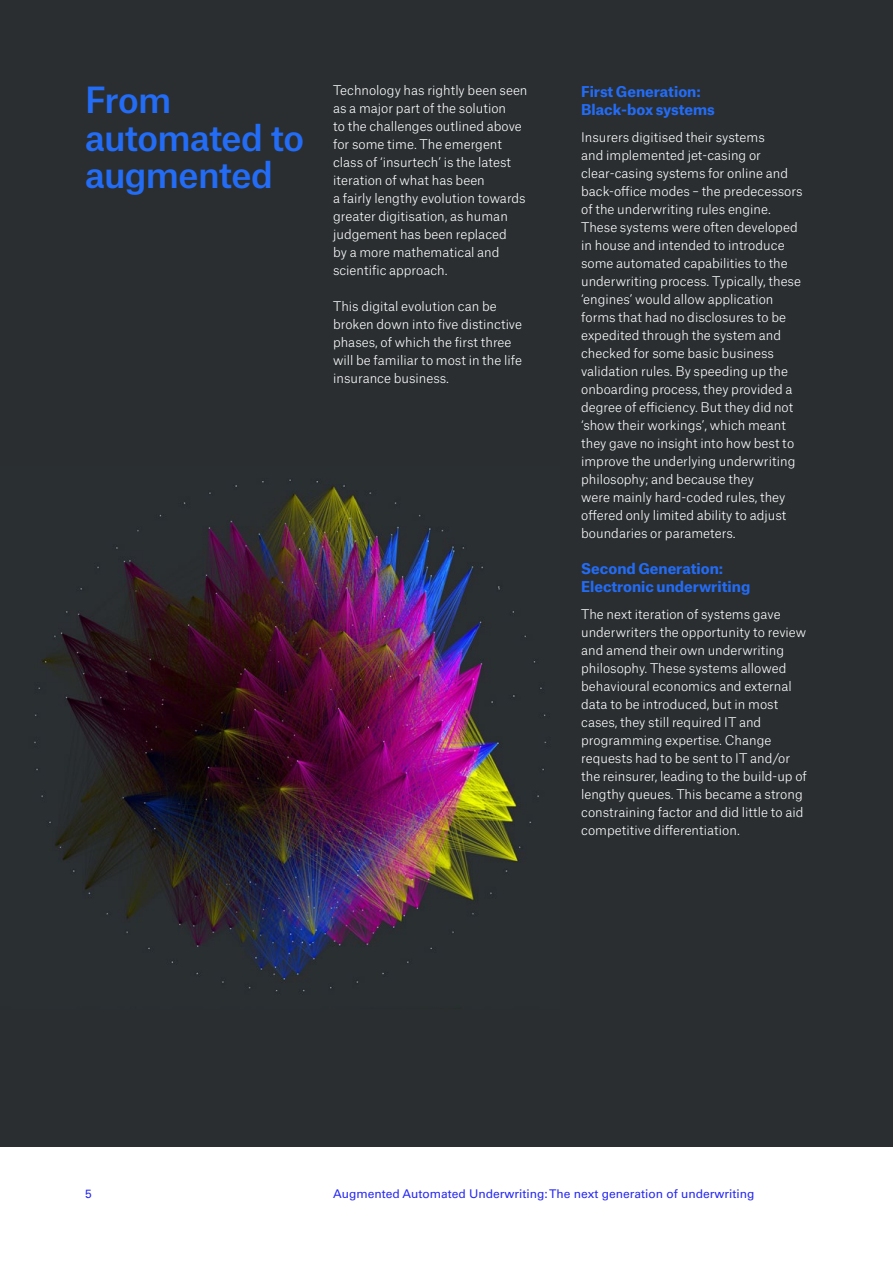
<style>
.page{position:relative;width:893px;height:1263px;background:#fff}
.page>*{position:absolute;margin:0;border:0;box-sizing:border-box;transform-origin:0 0}
.t1{font:500 34.5px/37.5px "Munich Re";letter-spacing:-.02em;color:#236cf6}
.t2{font:700 14.25px/18px "Munich Re";color:#236cf6}
.t3{font:300 12.75px/18px "Munich Re";color:#fff}
.t4{font:12px "Univers LT Std";color:#2728f2}
</style>
<div class="page">
<div style="left:0;top:0;width:893px;height:1146px;background:#2a2e31"></div>
<img style="left:34px;top:479px;width:512px;height:513px">
<h1 class="t1" style="left:85px;top:78px;width:221px">From automated to augmented</h1>
<p class="t3" style="left:333px;top:80px;width:196px">Technology has rightly been seen as a major part of the solution<br>to the challenges outlined above for some time. The emergent class of ‘insurtech’ is the latest iteration of what has been<br>a fairly lengthy evolution towards greater digitisation, as human judgement has been replaced<br>by a more mathematical and scientific approach.</p>
<p class="t3" style="left:333px;top:296px;width:191px">This digital evolution can be broken down into five distinctive phases, of which the first three will be familiar to most in the life insurance business.</p>
<p class="t2" style="left:581px;top:81px;width:135px">First Generation:<br>Black-box systems</p>
<p class="t3" style="left:581px;top:127px;width:223px">Insurers digitised their systems<br>and implemented jet-casing or clear-casing systems for online and back-office modes – the predecessors of the underwriting rules engine.<br>These systems were often developed in house and intended to introduce some automated capabilities to the underwriting process. Typically, these ‘engines’ would allow application forms that had no disclosures to be expedited through the system and checked for some basic business validation rules. By speeding up the onboarding process, they provided a degree of efficiency. But they did not ‘show their workings’, which meant they gave no insight into how best to improve the underlying underwriting philosophy; and because they<br>were mainly hard-coded rules, they offered only limited ability to adjust boundaries or parameters.</p>
<p class="t2" style="left:581px;top:558px;width:171px">Second Generation:<br>Electronic underwriting</p>
<p class="t3" style="left:581px;top:604px;width:227px">The next iteration of systems gave underwriters the opportunity to review and amend their own underwriting philosophy. These systems allowed behavioural economics and external data to be introduced, but in most cases, they still required IT and programming expertise. Change requests had to be sent to IT and/or the reinsurer, leading to the build-up of lengthy queues. This became a strong constraining factor and did little to aid competitive differentiation.</p>
<p class="t4" style="left:85px;top:1186px;width:8px">5</p>
<p class="t4" style="left:333px;top:1186px;width:423px">Augmented Automated Underwriting: The next generation of underwriting</p>
</div>
